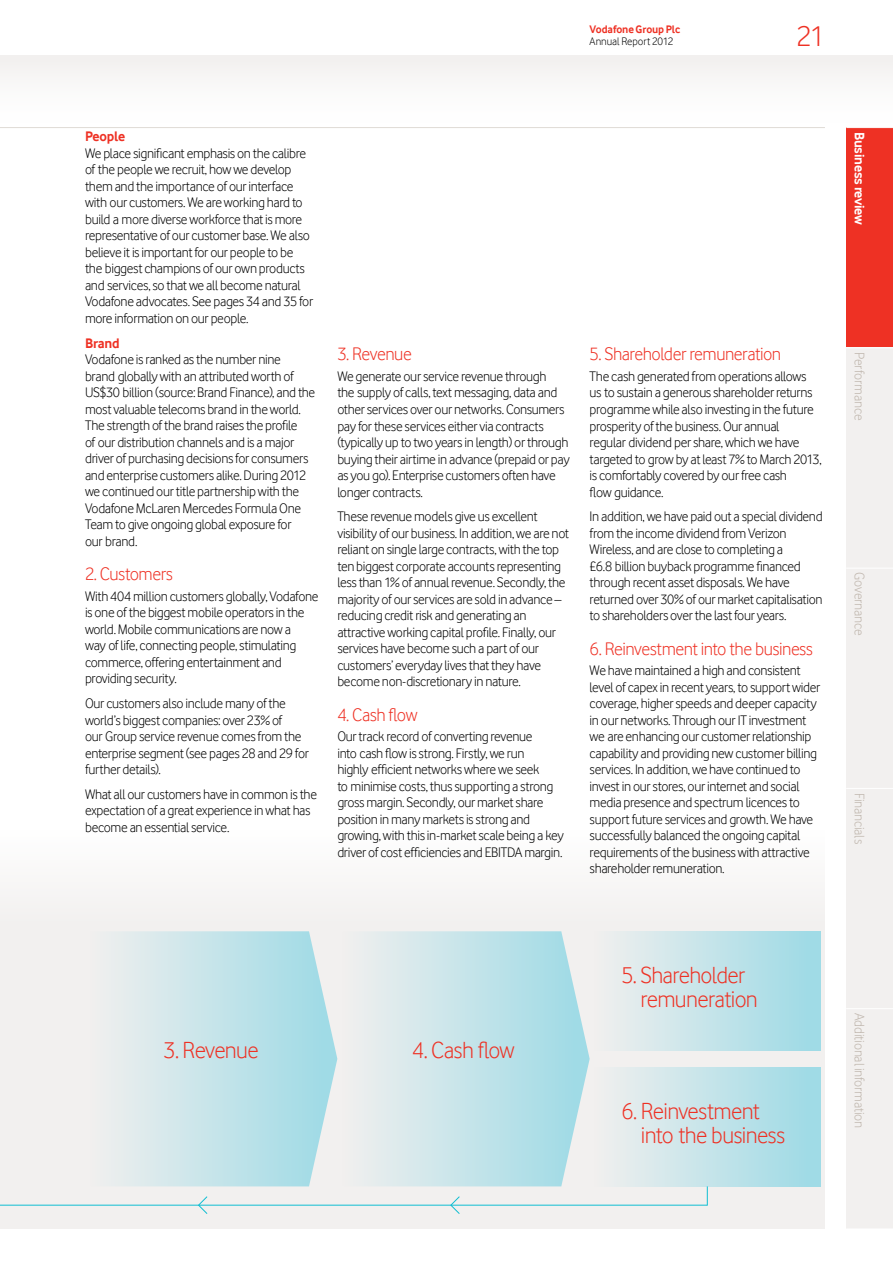
<style>
.page{position:relative;width:893px;height:1263px;background:#fff}
.page>*{position:absolute;margin:0;border:0;box-sizing:border-box;transform-origin:0 0}
.t1{font:30px "Vodafone Lt";color:#ee3124}
.t2{font:24px/24px "Vodafone Lt";letter-spacing:-.025em;color:#ee3124}
.t3{font:18.75px "Vodafone Lt";letter-spacing:-.025em;color:#ee3124}
.t4{font:14.25px/16.5px "Vodafone Lt";letter-spacing:-.025em;color:#000}
.t5{font:14.25px "Vodafone Lt";letter-spacing:-.015em;color:#bfb6ad}
.t6{font:700 14.25px "Vodafone Rg";letter-spacing:-.015em;color:#fff}
.t7{font:700 11.25px/12px "Vodafone Rg";letter-spacing:-.01em;color:#ee3124}
.s1{font-family:"Vodafone Lt";font-weight:400;color:#000}
.s2{font-family:"Vodafone Rg";font-weight:700;color:#ee3124}
</style>
<div class="page">
<div style="left:0;top:55px;width:893px;height:73px;background:#fafaf9"></div>
<div style="left:846px;top:128px;width:47px;height:220px;background:#ee3124"></div>
<div style="left:846px;top:348px;width:47px;height:220px;background:#f2f0ef"></div>
<div style="left:846px;top:568px;width:47px;height:220px;background:#f2f0ef"></div>
<div style="left:846px;top:788px;width:47px;height:221px;background:#f2f0ef"></div>
<div style="left:846px;top:1009px;width:47px;height:220px;background:#f2f0ef"></div>
<hr style="left:846px;top:127px;width:47px;height:1px;background:#fff">
<hr style="left:846px;top:347px;width:47px;height:1px;background:#fff">
<hr style="left:846px;top:568px;width:47px;height:1px;background:#fff">
<hr style="left:846px;top:788px;width:47px;height:1px;background:#fff">
<hr style="left:846px;top:1008px;width:47px;height:1px;background:#fff">
<hr style="left:846px;top:1228px;width:47px;height:1px;background:#fff">
<div style="left:0;top:932px;width:825px;height:297px;background:#f2f0ef"></div>
<div style="left:0;top:824px;width:825px;height:108px;background:#f8f7f7"></div>
<svg style="left:106px;top:931px;width:231px;height:255px"></svg>
<svg style="left:337px;top:931px;width:253px;height:255px"></svg>
<div style="left:590px;top:931px;width:231px;height:119px;background:linear-gradient(to right,#f2f0ef,#9cdae5)"></div>
<div style="left:590px;top:1067px;width:231px;height:119px;background:linear-gradient(to right,#f2f0ef,#9cdae5)"></div>
<hr style="left:0;top:1205px;width:707px;height:1px;background:#10bed2">
<svg style="left:707px;top:1186px;width:1px;height:19px"></svg>
<svg style="left:197px;top:1196px;width:11px;height:18px"></svg>
<svg style="left:450px;top:1196px;width:10px;height:18px"></svg>
<hr style="left:0;top:127px;width:825px;height:1px;background:#dfdbd6">
<p class="t7" style="left:590px;top:23px;width:92px">Vodafone Group Plc<br><span class="s1">Annual Report 2012</span></p>
<p class="t1" style="left:796px;top:19px;width:30px">21</p>
<p class="t4" style="left:85px;top:128px;width:230px"><span class="s2">People<br></span>We place significant emphasis on the calibre of the people we recruit, how we develop them and the importance of our interface with our customers. We are working hard to build a more diverse workforce that is more representative of our customer base. We also believe it is important for our people to be the biggest champions of our own products and services, so that we all become natural Vodafone advocates. See pages 34 and 35 for more information on our people.</p>
<p class="t4" style="left:85px;top:334px;width:232px"><span class="s2">Brand<br></span>Vodafone is ranked as the number nine<br>brand globally with an attributed worth of US$30 billion (source: Brand Finance), and the most valuable telecoms brand in the world.<br>The strength of the brand raises the profile<br>of our distribution channels and is a major driver of purchasing decisions for consumers and enterprise customers alike. During 2012 we continued our title partnership with the Vodafone McLaren Mercedes Formula One Team to give ongoing global exposure for<br>our brand.</p>
<p class="t3" style="left:85px;top:563px;width:89px">2. Customers</p>
<p class="t4" style="left:85px;top:588px;width:235px">With 404 million customers globally, Vodafone is one of the biggest mobile operators in the world. Mobile communications are now a<br>way of life, connecting people, stimulating commerce, offering entertainment and providing security.</p>
<p class="t4" style="left:85px;top:695px;width:225px">Our customers also include many of the world’s biggest companies: over 23% of<br>our Group service revenue comes from the enterprise segment (see pages 28 and 29 for further details).</p>
<p class="t4" style="left:85px;top:786px;width:233px">What all our customers have in common is the expectation of a great experience in what has become an essential service.</p>
<p class="t3" style="left:337px;top:343px;width:76px">3. Revenue</p>
<p class="t4" style="left:337px;top:368px;width:234px">We generate our service revenue through<br>the supply of calls, text messaging, data and other services over our networks. Consumers pay for these services either via contracts (typically up to two years in length) or through buying their airtime in advance (prepaid or pay as you go). Enterprise customers often have longer contracts.</p>
<p class="t4" style="left:337px;top:508px;width:233px">These revenue models give us excellent visibility of our business. In addition, we are not reliant on single large contracts, with the top ten biggest corporate accounts representing less than 1% of annual revenue. Secondly, the majority of our services are sold in advance – reducing credit risk and generating an attractive working capital profile. Finally, our services have become such a part of our customers’ everyday lives that they have become non-discretionary in nature.</p>
<p class="t3" style="left:337px;top:704px;width:82px">4. Cash flow</p>
<p class="t4" style="left:337px;top:728px;width:228px">Our track record of converting revenue<br>into cash flow is strong. Firstly, we run<br>highly efficient networks where we seek<br>to minimise costs, thus supporting a strong gross margin. Secondly, our market share position in many markets is strong and growing, with this in-market scale being a key driver of cost efficiencies and EBITDA margin.</p>
<p class="t3" style="left:590px;top:343px;width:193px">5. Shareholder remuneration</p>
<p class="t4" style="left:590px;top:368px;width:233px">The cash generated from operations allows us to sustain a generous shareholder returns programme while also investing in the future prosperity of the business. Our annual<br>regular dividend per share, which we have targeted to grow by at least 7% to March 2013, is comfortably covered by our free cash<br>flow guidance.</p>
<p class="t4" style="left:590px;top:508px;width:235px">In addition, we have paid out a special dividend from the income dividend from Verizon Wireless, and are close to completing a<br>£6.8 billion buyback programme financed through recent asset disposals. We have returned over 30% of our market capitalisation to shareholders over the last four years.</p>
<p class="t3" style="left:590px;top:638px;width:225px">6. Reinvestment into the business</p>
<p class="t4" style="left:590px;top:662px;width:232px">We have maintained a high and consistent level of capex in recent years, to support wider coverage, higher speeds and deeper capacity in our networks. Through our IT investment we are enhancing our customer relationship capability and providing new customer billing services. In addition, we have continued to invest in our stores, our internet and social media presence and spectrum licences to support future services and growth. We have successfully balanced the ongoing capital requirements of the business with attractive shareholder remuneration.</p>
<p class="t6" style="left:868px;top:132px;width:95px;rotate:90deg">Business review</p>
<p class="t5" style="left:867px;top:352px;width:70px;rotate:90deg">Performance</p>
<p class="t5" style="left:867px;top:572px;width:65px;rotate:90deg">Governance</p>
<p class="t5" style="left:867px;top:793px;width:53px;rotate:90deg">Financials</p>
<p class="t2" style="left:164px;top:1038px;width:97px">3. Revenue</p>
<p class="t2" style="left:412px;top:1038px;width:104px">4. Cash flow</p>
<p class="t2" style="left:641px;top:962px;width:119px;text-indent:-19px">5. Shareholder remuneration</p>
<p class="t2" style="left:641px;top:1098px;width:146px;text-indent:-19px">6. Reinvestment into the business</p>
<p class="t5" style="left:867px;top:1013px;width:117px;rotate:90deg">Additional information</p>
</div>
